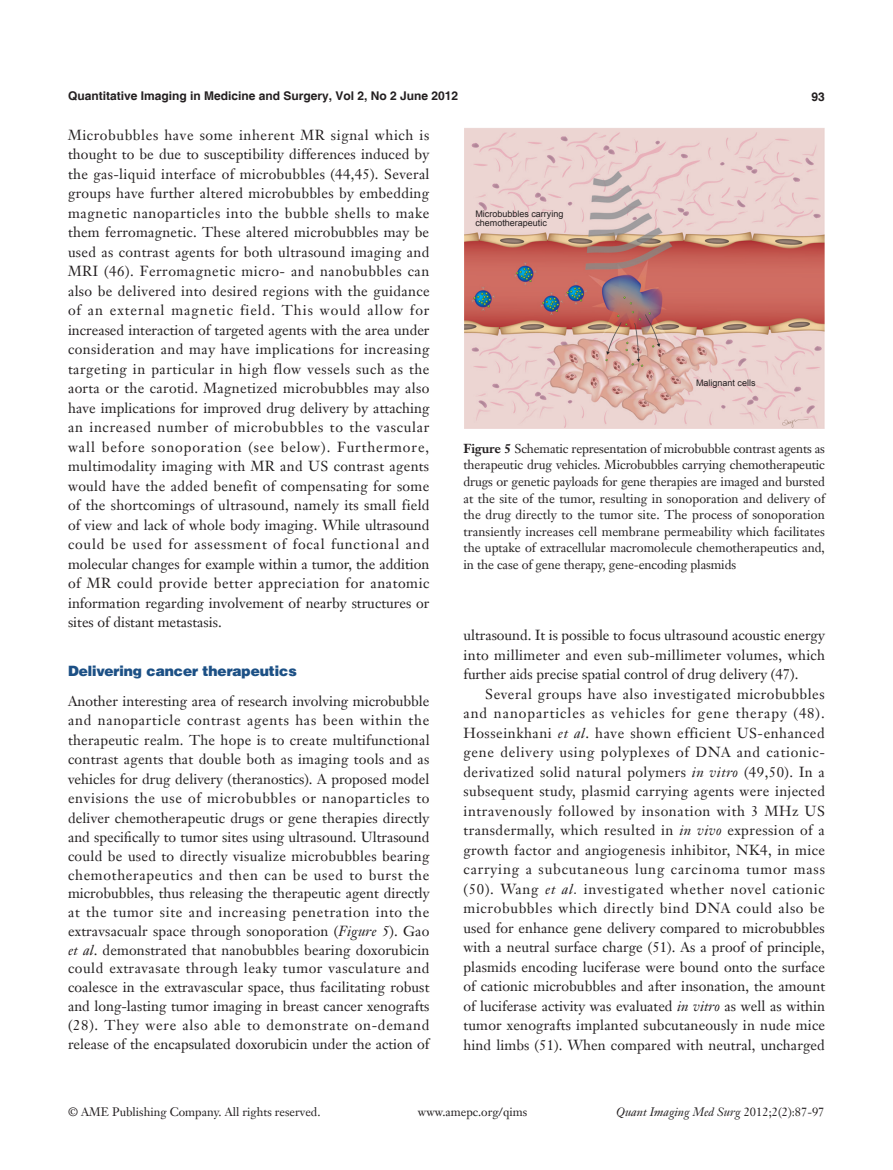
<style>
.page{position:relative;width:893px;height:1170px;background:#fff}
.page>*{position:absolute;margin:0;border:0;box-sizing:border-box;transform-origin:0 0}
.t1{font:14.25px/19.5px "Janson Text LT";color:#231f20;text-align:justify}
.t2{font:900 14.25px "Helvetica";color:#1c5085}
.t3{font:12.75px/16.5px "Janson Text LT";letter-spacing:-.01em;color:#231f20;text-align:justify}
.t4{font:700 12px "Helvetica";color:#231f20}
.t5{font:12px "Janson Text LT";color:#231f20}
.t6{font:italic 12px "Janson Text LT";color:#231f20}
.t7{font:9px/9px "Arial";color:#231f20}
.s1{font-style:italic}
.s2{font-weight:700}
.s3{font-style:normal}
</style>
<div class="page">
<img style="left:464px;top:128px;width:360px;height:300px">
<p class="t4" style="left:68px;top:88px;width:392px">Quantitative Imaging in Medicine and Surgery, Vol 2, No 2 June 2012</p>
<p class="t4" style="left:812px;top:89px;width:15px">93</p>
<p class="t1" style="left:68px;top:125px;width:363px">Microbubbles have some inherent MR signal which is thought to be due to susceptibility differences induced by the gas-liquid interface of microbubbles (44,45). Several groups have further altered microbubbles by embedding magnetic nanoparticles into the bubble shells to make them ferromagnetic. These altered microbubbles may be used as contrast agents for both ultrasound imaging and MRI (46). Ferromagnetic micro- and nanobubbles can also be delivered into desired regions with the guidance of an external magnetic field. This would allow for increased interaction of targeted agents with the area under consideration and may have implications for increasing targeting in particular in high flow vessels such as the aorta or the carotid. Magnetized microbubbles may also have implications for improved drug delivery by attaching an increased number of microbubbles to the vascular wall before sonoporation (see below). Furthermore, multimodality imaging with MR and US contrast agents would have the added benefit of compensating for some of the shortcomings of ultrasound, namely its small field of view and lack of whole body imaging. While ultrasound could be used for assessment of focal functional and molecular changes for example within a tumor, the addition of MR could provide better appreciation for anatomic information regarding involvement of nearby structures or sites of distant metastasis.</p>
<p class="t2" style="left:68px;top:661px;width:230px">Delivering cancer therapeutics</p>
<p class="t1" style="left:68px;top:691px;width:363px;line-height:19px">Another interesting area of research involving microbubble and nanoparticle contrast agents has been within the therapeutic realm. The hope is to create multifunctional contrast agents that double both as imaging tools and as vehicles for drug delivery (theranostics). A proposed model envisions the use of microbubbles or nanoparticles to deliver chemotherapeutic drugs or gene therapies directly and specifically to tumor sites using ultrasound. Ultrasound could be used to directly visualize microbubbles bearing chemotherapeutics and then can be used to burst the microbubbles, thus releasing the therapeutic agent directly at the tumor site and increasing penetration into the extravsacualr space through sonoporation (<span class="s1">Figure 5</span>). Gao <span class="s1">et al</span>. demonstrated that nanobubbles bearing doxorubicin could extravasate through leaky tumor vasculature and coalesce in the extravascular space, thus facilitating robust and long-lasting tumor imaging in breast cancer xenografts (28). They were also able to demonstrate on-demand release of the encapsulated doxorubicin under the action of</p>
<p class="t7" style="left:475px;top:210px;width:90px">Microbubbles carrying chemotherapeutic</p>
<p class="t7" style="left:696px;top:379px;width:61px">Malignant cells</p>
<p class="t3" style="left:463px;top:440px;width:363px"><span class="s2">Figure 5</span> Schematic representation of microbubble contrast agents as therapeutic drug vehicles. Microbubbles carrying chemotherapeutic drugs or genetic payloads for gene therapies are imaged and bursted at the site of the tumor, resulting in sonoporation and delivery of the drug directly to the tumor site. The process of sonoporation transiently increases cell membrane permeability which facilitates the uptake of extracellular macromolecule chemotherapeutics and, in the case of gene therapy, gene-encoding plasmids</p>
<p class="t1" style="left:463px;top:625px;width:363px">ultrasound. It is possible to focus ultrasound acoustic energy into millimeter and even sub-millimeter volumes, which further aids precise spatial control of drug delivery (47).</p>
<p class="t1" style="left:463px;top:684px;width:363px;text-indent:22px">Several groups have also investigated microbubbles and nanoparticles as vehicles for gene therapy (48).<br>Hosseinkhani <span class="s1">et al</span>. have shown efficient US-enhanced gene delivery using polyplexes of DNA and cationic&shy;derivatized solid natural polymers <span class="s1">in vitro</span> (49,50). In a subsequent study, plasmid carrying agents were injected intravenously followed by insonation with 3 MHz US transdermally, which resulted in <span class="s1">in vivo</span> expression of a growth factor and angiogenesis inhibitor, NK4, in mice carrying a subcutaneous lung carcinoma tumor mass (50). Wang <span class="s1">et al.</span> investigated whether novel cationic microbubbles which directly bind DNA could also be used for enhance gene delivery compared to microbubbles with a neutral surface charge (51). As a proof of principle, plasmids encoding luciferase were bound onto the surface of cationic microbubbles and after insonation, the amount of luciferase activity was evaluated <span class="s1">in vitro</span> as well as within tumor xenografts implanted subcutaneously in nude mice hind limbs (51). When compared with neutral, uncharged</p>
<p class="t5" style="left:68px;top:1104px;width:254px">© AME Publishing Company. All rights reserved.</p>
<p class="t5" style="left:418px;top:1104px;width:111px">www.amepc.org/qims</p>
<p class="t6" style="left:616px;top:1104px;width:210px">Quant Imaging Med Surg <span class="s3">2012;2(2):87-97</span></p>
</div>
